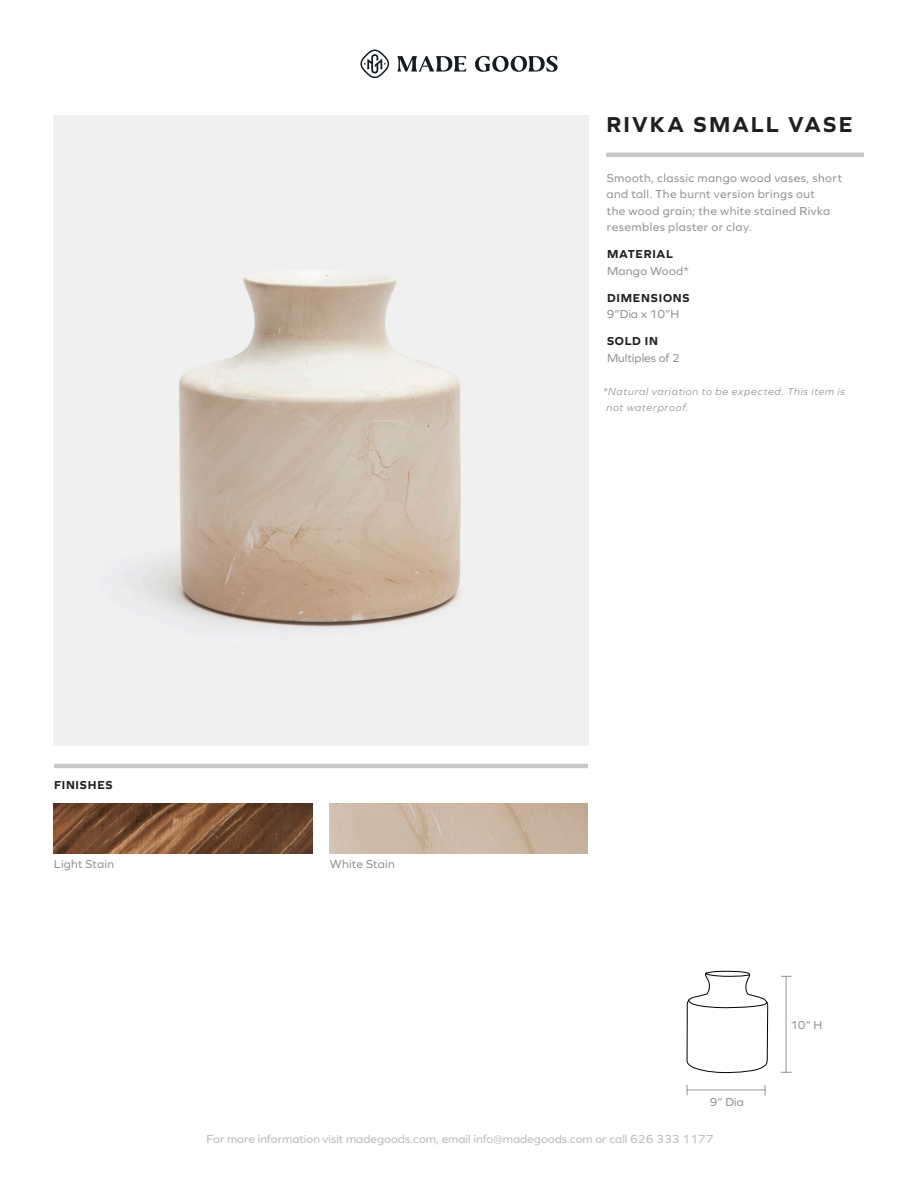
<style>
.page{position:relative;width:918px;height:1188px;background:#fff}
.page>*{position:absolute;margin:0;border:0;box-sizing:border-box;transform-origin:0 0}
.t1{font:700 22.5px "Graphie";letter-spacing:.09em;color:#231f20}
.t2{font:12px/16.5px "Graphie";letter-spacing:.035em;color:#939598}
.t3{font:12px "Graphie";color:#bcbdc0}
.t4{font:700 12px "Graphie";letter-spacing:.065em;color:#231f20}
.t5{font:12px "Graphie";color:#939598}
.t6{font:italic 10.5px/16.5px "Graphie";letter-spacing:.07em;color:#939598}
</style>
<div class="page">
<hr style="left:606px;top:153px;width:258px;height:4px;background:#c7c8ca">
<svg style="left:397px;top:56px;width:161px;height:16px"></svg>
<svg style="left:360px;top:50px;width:29px;height:28px"></svg>
<hr style="left:54px;top:764px;width:534px;height:4px;background:#c7c8ca">
<img style="left:54px;top:116px;width:534px;height:629px">
<img style="left:330px;top:803px;width:258px;height:51px">
<img style="left:54px;top:803px;width:258px;height:51px">
<svg style="left:686px;top:970px;width:83px;height:104px"></svg>
<hr style="left:687px;top:1090px;width:78px;height:1px;background:#939598">
<hr style="left:786px;top:976px;width:1px;height:96px;background:#939598">
<p class="t1" style="left:606px;top:112px;width:248px">RIVKA SMALL VASE</p>
<p class="t2" style="left:606px;top:169px;width:237px">Smooth, classic mango wood vases, short and tall. The burnt version brings out<br>the wood grain; the white stained Rivka resembles plaster or clay.</p>
<p class="t4" style="left:607px;top:247px;width:67px">MATERIAL</p>
<p class="t2" style="left:607px;top:262px;width:83px">Mango Wood*</p>
<p class="t4" style="left:607px;top:291px;width:84px">DIMENSIONS</p>
<p class="t2" style="left:607px;top:306px;width:74px">9”Dia x 10”H</p>
<p class="t4" style="left:607px;top:334px;width:52px">SOLD IN</p>
<p class="t5" style="left:607px;top:351px;width:75px">Multiples of 2</p>
<p class="t6" style="left:606px;top:383px;width:240px;text-indent:-4px">*Natural variation to be expected. This item is not waterproof.</p>
<p class="t4" style="left:54px;top:778px;width:60px">FINISHES</p>
<p class="t2" style="left:54px;top:855px;width:62px">Light Stain</p>
<p class="t2" style="left:330px;top:855px;width:66px">White Stain</p>
<p class="t2" style="left:710px;top:1093px;width:36px">9” Dia</p>
<p class="t3" style="left:207px;top:1132px;width:508px">For more information visit madegoods.com, email info@madegoods.com or call 626 333 1177</p>
<p class="t2" style="left:790px;top:1016px;width:34px">10” H</p>
</div>
